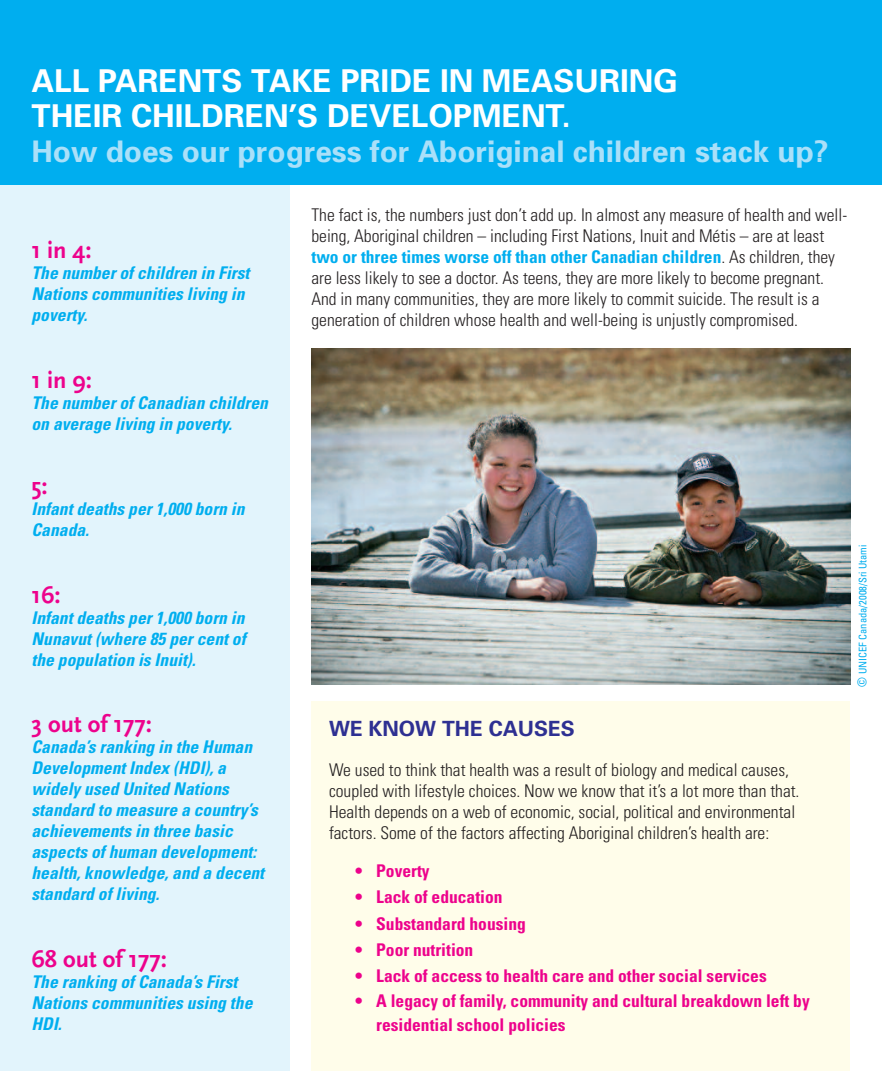
<style>
.page{position:relative;width:882px;height:1071px;background:#fff}
.page>*{position:absolute;margin:0;border:0;box-sizing:border-box;transform-origin:0 0}
.t1{font:700 31.5px/35px "Univers";color:#fff}
.t2{font:700 29.75px "Univers";color:#aae0f9}
.t3{font:700 24.5px "Scala Sans";color:#ed028c}
.t4{font:700 21px "Univers";color:#2e3092}
.t5{font:300 condensed 17.5px/21px "Univers";color:#231f20}
.t6{font:italic 700 condensed 17.5px/21px "Univers";letter-spacing:.005em;color:#00aeef}
.t7{font:700 condensed 17.5px/24.5px "Univers";color:#ed028c}
.t8{font:condensed 10.5px "Univers";color:#00aeef}
.s1{font-weight:700;color:#00aeef}
.s2{font-size:12.25px}
</style>
<div class="page">
<div style="left:0;top:174px;width:290px;height:897px;background:#e2f4fc"></div>
<div style="left:0;top:0;width:882px;height:185px;background:#00aeef"></div>
<img style="left:312px;top:348px;width:538px;height:337px">
<div style="left:312px;top:701px;width:538px;height:370px;background:#fffdea"></div>
<h1 class="t1" style="left:32px;top:66px;width:648px">ALL PARENTS TAKE PRIDE IN MEASURING<br>THEIR CHILDREN’S DEVELOPMENT.</h1>
<h2 class="t2" style="left:32px;top:141px;width:799px">How does our progress for Aboriginal children stack up?</h2>
<h3 class="t3" style="left:32px;top:235px;width:62px">1 in 4:</h3>
<p class="t6" style="left:32px;top:264px;width:219px">The number of children in First<br>Nations communities living in poverty.</p>
<h3 class="t3" style="left:32px;top:365px;width:62px">1 in 9:</h3>
<p class="t6" style="left:32px;top:393px;width:238px">The number of Canadian children on average living in poverty.</p>
<p class="t5" style="left:311px;top:205px;width:537px">The fact is, the numbers just don’t add up. In almost any measure of health and well&shy;being, Aboriginal children – including First Nations, Inuit and Métis – are at least <span class="s1">two or three times worse off than other Canadian children</span>. As children, they are less likely to see a doctor. As teens, they are more likely to become pregnant.<br>And in many communities, they are more likely to commit suicide. The result is a generation of children whose health and well-being is unjustly compromised.</p>
<h3 class="t3" style="left:32px;top:472px;width:18px">5:</h3>
<p class="t6" style="left:31px;top:500px;width:215px">Infant deaths per 1,000 born in<br>Canada.</p>
<h3 class="t3" style="left:32px;top:580px;width:31px">16:</h3>
<p class="t6" style="left:31px;top:609px;width:216px;text-align:justify">Infant deaths per 1,000 born in Nunavut (where 85 per cent of the population is Inuit).</p>
<h3 class="t3" style="left:32px;top:710px;width:122px">3 out of 177:</h3>
<p class="t6" style="left:31px;top:738px;width:234px">Canada’s ranking in the Human<br>Development Index (HDI), a widely used United Nations standard to measure a country’s achievements in three basic aspects of human development: health, knowledge, and a decent standard of living.</p>
<h3 class="t3" style="left:32px;top:944px;width:137px">68 out of 177:</h3>
<p class="t6" style="left:32px;top:973px;width:222px">The ranking of Canada’s First<br>Nations communities using the<br>HDI.</p>
<p class="t4" style="left:329px;top:721px;width:247px">WE KNOW THE CAUSES</p>
<p class="t5" style="left:329px;top:761px;width:472px">We used to think that health was a result of biology and medical causes, coupled with lifestyle choices. Now we know that it’s a lot more than that.<br>Health depends on a web of economic, social, political and environmental factors. Some of the factors affecting Aboriginal children’s health are:</p>
<p class="t7" style="left:355px;top:860px;width:76px">• Poverty</p>
<p class="t7" style="left:355px;top:886px;width:149px">• Lack of education</p>
<p class="t7" style="left:355px;top:913px;width:172px">• Substandard housing</p>
<p class="t7" style="left:355px;top:939px;width:120px">• Poor nutrition</p>
<p class="t7" style="left:355px;top:965px;width:413px">• Lack of access to health care and other social services</p>
<p class="t7" style="left:376px;top:990px;width:435px;text-indent:-21px">• A legacy of family, community and cultural breakdown left by residential school policies</p>
<p class="t8" style="left:859px;top:687px;width:143px;rotate:-90deg"><span class="s2">©</span> UNICEF Canada/2008/Sri Utami</p>
</div>
